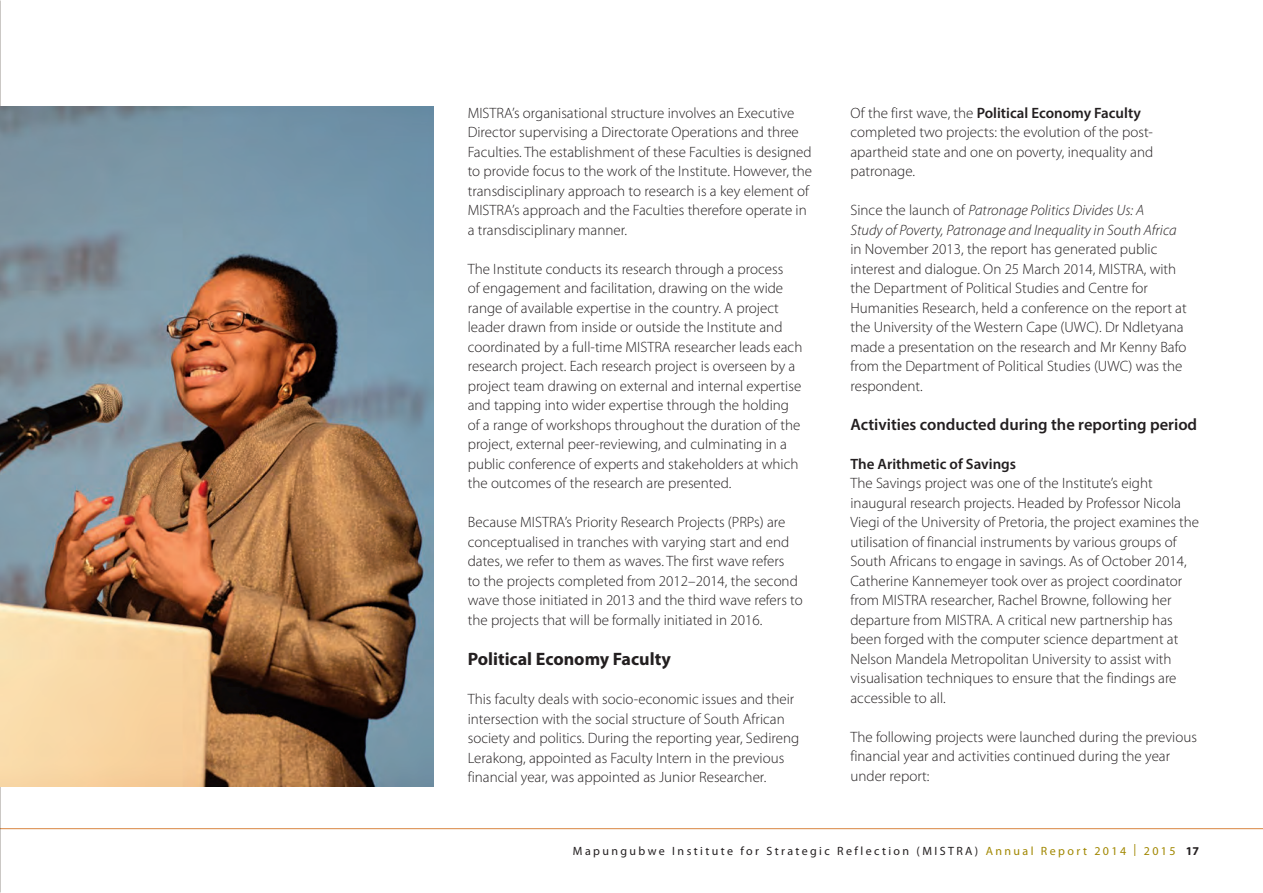
<style>
.page{position:relative;width:1263px;height:893px;background:#fff}
.page>*{position:absolute;margin:0;border:0;box-sizing:border-box;transform-origin:0 0}
.t1{font:700 18px "Myriad Pro";color:#231f20}
.t2{font:600 16.5px "Myriad Pro";color:#231f20}
.t3{font:300 15px/19.5px "Myriad Pro";color:#231f20}
.t4{font:italic 300 15px/19.5px "Myriad Pro";color:#231f20}
.t5{font:600 15px "Myriad Pro";color:#231f20}
.t6{font:12px "Myriad Pro";letter-spacing:.2em;color:#231f20}
.s1{font-weight:600}
.s2{font-style:normal}
.s3{color:#a18701}
.s4{font-weight:700}
</style>
<div class="page">
<hr style="left:0;top:828px;width:1263px;height:1px;background:#dd9355">
<img style="left:0;top:106px;width:434px;height:681px">
<p class="t3" style="left:468px;top:103px;width:346px">MISTRA’s organisational structure involves an Executive Director supervising a Directorate Operations and three Faculties. The establishment of these Faculties is designed to provide focus to the work of the Institute. However, the transdisciplinary approach to research is a key element of MISTRA’s approach and the Faculties therefore operate in a transdisciplinary manner.</p>
<p class="t3" style="left:468px;top:259px;width:336px">The Institute conducts its research through a process<br>of engagement and facilitation, drawing on the wide range of available expertise in the country. A project leader drawn from inside or outside the Institute and coordinated by a full-time MISTRA researcher leads each research project. Each research project is overseen by a project team drawing on external and internal expertise and tapping into wider expertise through the holding of a range of workshops throughout the duration of the project, external peer-reviewing, and culminating in a public conference of experts and stakeholders at which the outcomes of the research are presented.</p>
<p class="t3" style="left:468px;top:512px;width:336px">Because MISTRA’s Priority Research Projects (PRPs) are conceptualised in tranches with varying start and end dates, we refer to them as waves. The first wave refers<br>to the projects completed from 2012–2014, the second wave those initiated in 2013 and the third wave refers to the projects that will be formally initiated in 2016.</p>
<p class="t1" style="left:468px;top:647px;width:205px">Political Economy Faculty</p>
<p class="t3" style="left:468px;top:689px;width:333px">This faculty deals with socio-economic issues and their intersection with the social structure of South African society and politics. During the reporting year, Sedireng Lerakong, appointed as Faculty Intern in the previous financial year, was appointed as Junior Researcher.</p>
<p class="t3" style="left:850px;top:103px;width:304px">Of the first wave, the <span class="s1">Political Economy Faculty </span>completed two projects: the evolution of the post&shy;apartheid state and one on poverty, inequality and patronage.</p>
<p class="t4" style="left:850px;top:200px;width:328px"><span class="s2">Since the launch of</span> Patronage Politics Divides Us: A<br>Study of Poverty, Patronage and Inequality in South Africa</p>
<p class="t3" style="left:850px;top:239px;width:338px">in November 2013, the report has generated public interest and dialogue. On 25 March 2014, MISTRA, with the Department of Political Studies and Centre for Humanities Research, held a conference on the report at the University of the Western Cape (UWC). Dr Ndletyana made a presentation on the research and Mr Kenny Bafo from the Department of Political Studies (UWC) was the respondent.</p>
<p class="t2" style="left:850px;top:414px;width:348px">Activities conducted during the reporting period</p>
<p class="t5" style="left:850px;top:454px;width:167px">The Arithmetic of Savings</p>
<p class="t3" style="left:850px;top:473px;width:350px">The Savings project was one of the Institute’s eight inaugural research projects. Headed by Professor Nicola Viegi of the University of Pretoria, the project examines the utilisation of financial instruments by various groups of South Africans to engage in savings. As of October 2014, Catherine Kannemeyer took over as project coordinator from MISTRA researcher, Rachel Browne, following her departure from MISTRA. A critical new partnership has been forged with the computer science department at Nelson Mandela Metropolitan University to assist with visualisation techniques to ensure that the findings are accessible to all.</p>
<p class="t3" style="left:850px;top:727px;width:348px">The following projects were launched during the previous financial year and activities continued during the year under report:</p>
<p class="t6" style="left:573px;top:843px;width:628px">Mapungubwe Institute for Strategic Reflection (MISTRA) <span class="s3">Annual Report 2014 | 2015</span> <span class="s4">17</span></p>
</div>
